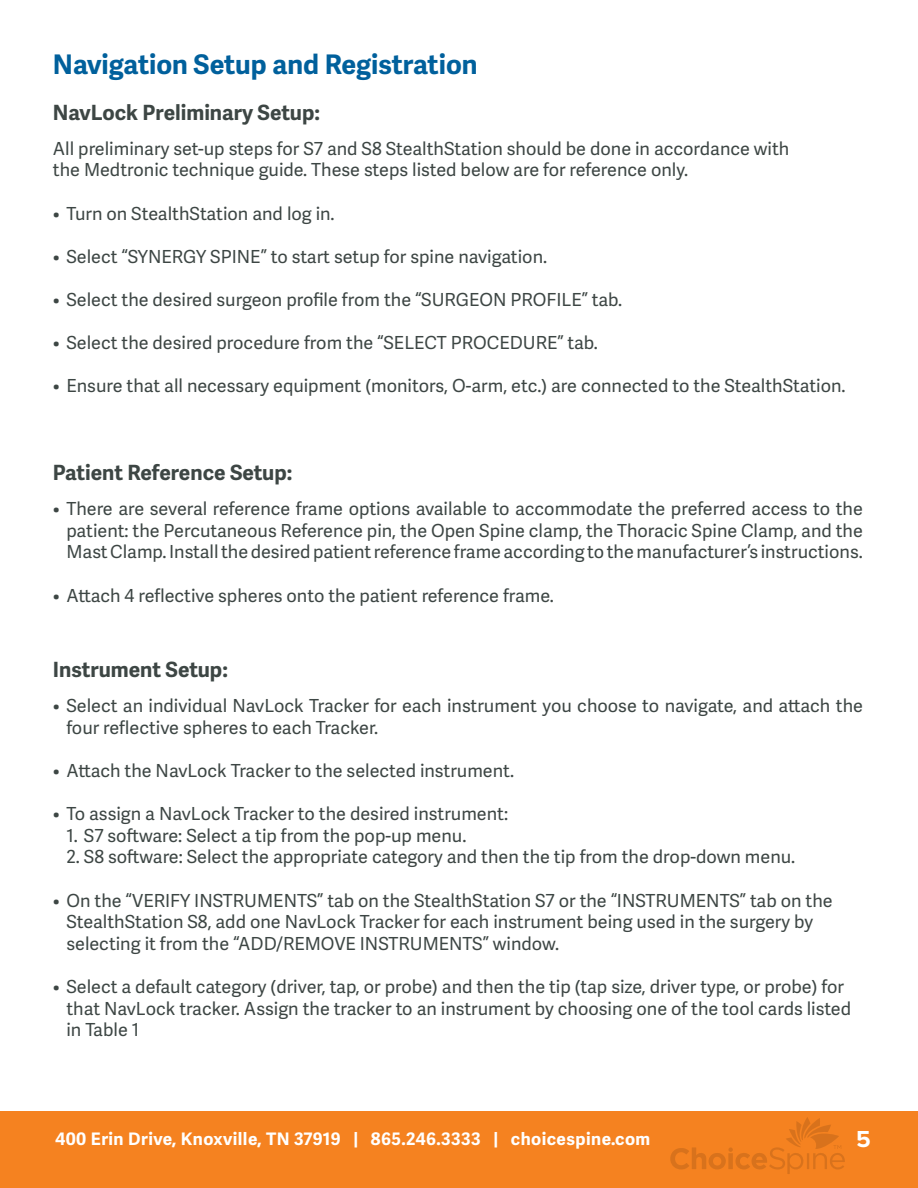
<style>
.page{position:relative;width:918px;height:1188px;background:#fff}
.page>*{position:absolute;margin:0;border:0;box-sizing:border-box;transform-origin:0 0}
.t1{font:700 27px "Adelle Sans";color:#00609c}
.t2{font:700 24px "Proxima Nova";color:#fff}
.t3{font:700 21px "Adelle Sans";color:#3d4644}
.t4{font:18px/21.6px "Adelle Sans";color:#3d4644}
.t5{font:700 17.25px "Adelle Sans";letter-spacing:.025em;color:#fff}
</style>
<div class="page">
<div style="left:0;top:1111px;width:918px;height:77px;background:#f58220"></div>
<svg style="left:670px;top:1117px;width:175px;height:57px"></svg>
<h1 class="t1" style="left:53px;top:49px;width:426px">Navigation Setup and Registration</h1>
<p class="t3" style="left:53px;top:100px;width:269px">NavLock Preliminary Setup:</p>
<p class="t4" style="left:53px;top:138px;width:738px">All preliminary set-up steps for S7 and S8 StealthStation should be done in accordance with the Medtronic technique guide. These steps listed below are for reference only.</p>
<p class="t4" style="left:53px;top:203px;width:283px">• Turn on StealthStation and log in.</p>
<p class="t4" style="left:53px;top:246px;width:496px">• Select “SYNERGY SPINE” to start setup for spine navigation.</p>
<p class="t4" style="left:53px;top:289px;width:571px">• Select the desired surgeon profile from the “SURGEON PROFILE” tab.</p>
<p class="t4" style="left:53px;top:333px;width:546px">• Select the desired procedure from the “SELECT PROCEDURE” tab.</p>
<p class="t4" style="left:53px;top:376px;width:794px">• Ensure that all necessary equipment (monitors, O-arm, etc.) are connected to the StealthStation.</p>
<p class="t3" style="left:53px;top:460px;width:241px">Patient Reference Setup:</p>
<p class="t4" style="left:66px;top:499px;width:798px;text-align:justify;text-indent:-14px">• There are several reference frame options available to accommodate the preferred access to the patient: the Percutaneous Reference pin, the Open Spine clamp, the Thoracic Spine Clamp, and the Mast Clamp. Install the desired patient reference frame according to the manufacturer’s instructions.</p>
<p class="t4" style="left:53px;top:585px;width:502px">• Attach 4 reflective spheres onto the patient reference frame.</p>
<p class="t3" style="left:53px;top:657px;width:177px">Instrument Setup:</p>
<p class="t4" style="left:66px;top:696px;width:798px;text-indent:-14px">• Select an individual NavLock Tracker for each instrument you choose to navigate, and attach the four reflective spheres to each Tracker.</p>
<p class="t4" style="left:53px;top:760px;width:463px">• Attach the NavLock Tracker to the selected instrument.</p>
<p class="t4" style="left:53px;top:804px;width:457px">• To assign a NavLock Tracker to the desired instrument:</p>
<p class="t4" style="left:66px;top:825px;width:402px">1. S7 software: Select a tip from the pop-up menu.</p>
<p class="t4" style="left:66px;top:847px;width:730px">2. S8 software: Select the appropriate category and then the tip from the drop-down menu.</p>
<p class="t4" style="left:66px;top:890px;width:768px;text-indent:-14px">• On the “VERIFY INSTRUMENTS” tab on the StealthStation S7 or the “INSTRUMENTS” tab on the<br>StealthStation S8, add one NavLock Tracker for each instrument being used in the surgery by selecting it from the “ADD/REMOVE INSTRUMENTS” window.</p>
<p class="t4" style="left:66px;top:976px;width:786px;text-indent:-14px">• Select a default category (driver, tap, or probe) and then the tip (tap size, driver type, or probe) for that NavLock tracker. Assign the tracker to an instrument by choosing one of the tool cards listed in Table 1</p>
<p class="t5" style="left:55px;top:1129px;width:597px">400 Erin Drive, Knoxville, TN 37919 | 865.246.3333 | choicespine.com</p>
<h2 class="t2" style="left:856px;top:1121px;width:16px">5</h2>
</div>
